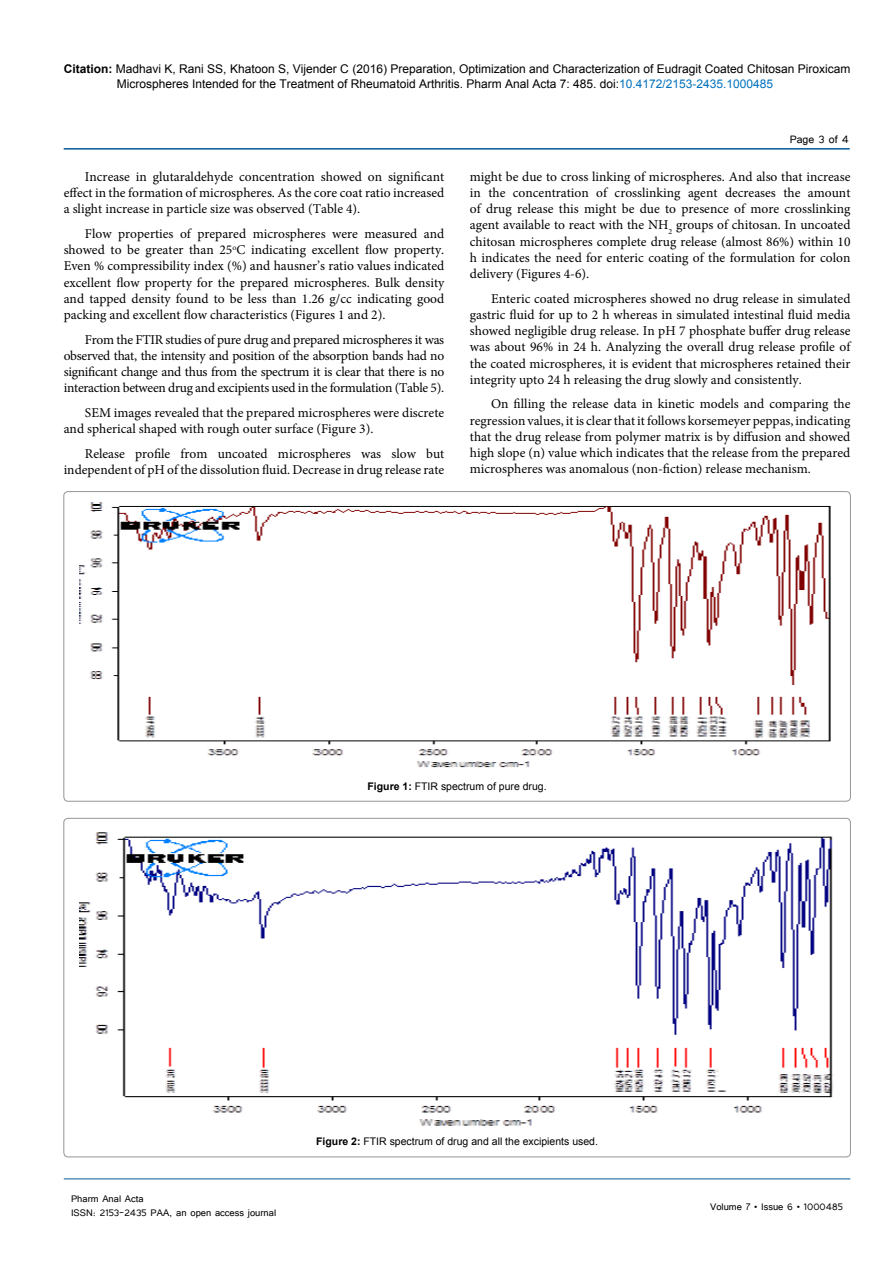
<style>
.page{position:relative;width:893px;height:1263px;background:#fff}
.page>*{position:absolute;margin:0;border:0;box-sizing:border-box;transform-origin:0 0}
.t1{font:13.5px/16.2px "Minion Pro";color:#000;text-align:justify}
.t2{font:13.5px "Tunga";color:#000}
.t3{font:12px/15px "Arial";color:#000}
.t4{font:12px/14.4px "Tunga";color:#000}
.t5{font:10.5px "Arial";color:#000}
.s1{font-weight:700}
.s2{color:#0072bc}
</style>
<div class="page">
<hr style="left:64px;top:148px;width:786px;height:2px;background:#005a96">
<hr style="left:64px;top:1179px;width:786px;height:1px;background:#005a96">
<img style="left:80px;top:502px;width:751px;height:266px">
<img style="left:80px;top:832px;width:753px;height:294px">
<p class="t3" style="left:117px;top:61px;width:735px;text-indent:-53px"><span class="s1">Citation:</span> Madhavi K, Rani SS, Khatoon S, Vijender C (2016) Preparation, Optimization and Characterization of Eudragit Coated Chitosan Piroxicam<br>Microspheres Intended for the Treatment of Rheumatoid Arthritis. Pharm Anal Acta 7: 485. doi:<span class="s2">10.4172/2153-2435.1000485</span></p>
<p class="t1" style="left:64px;top:168px;width:382px;text-indent:21px">Increase in glutaraldehyde concentration showed on significant effect in the formation of microspheres. As the core coat ratio increased a slight increase in particle size was observed (Table 4).</p>
<p class="t1" style="left:64px;top:226px;width:382px;text-indent:21px">Flow properties of prepared microspheres were measured and showed to be greater than 25<sup>o</sup>C indicating excellent flow property.<br>Even % compressibility index (%) and hausner’s ratio values indicated excellent flow property for the prepared microspheres. Bulk density and tapped density found to be less than 1.26 g/cc indicating good packing and excellent flow characteristics (Figures 1 and 2).</p>
<p class="t1" style="left:64px;top:331px;width:382px;text-indent:21px">From the FTIR studies of pure drug and prepared microspheres it was observed that, the intensity and position of the absorption bands had no significant change and thus from the spectrum it is clear that there is no interaction between drug and excipients used in the formulation (Table 5).</p>
<p class="t1" style="left:64px;top:405px;width:382px;text-indent:21px">SEM images revealed that the prepared microspheres were discrete and spherical shaped with rough outer surface (Figure 3).</p>
<p class="t1" style="left:64px;top:445px;width:382px;text-align:right">Release profile from uncoated microspheres was slow but independent of pH of the dissolution fluid. Decrease in drug release rate</p>
<p class="t2" style="left:790px;top:131px;width:61px">Page 3 of 4</p>
<p class="t1" style="left:470px;top:168px;width:382px">might be due to cross linking of microspheres. And also that increase in the concentration of crosslinking agent decreases the amount of drug release this might be due to presence of more crosslinking agent available to react with the NH<sub>2</sub> groups of chitosan. In uncoated chitosan microspheres complete drug release (almost 86%) within 10 h indicates the need for enteric coating of the formulation for colon delivery (Figures 4-6).</p>
<p class="t1" style="left:470px;top:290px;width:382px;text-indent:21px">Enteric coated microspheres showed no drug release in simulated gastric fluid for up to 2 h whereas in simulated intestinal fluid media showed negligible drug release. In pH 7 phosphate buffer drug release was about 96% in 24 h. Analyzing the overall drug release profile of the coated microspheres, it is evident that microspheres retained their integrity upto 24 h releasing the drug slowly and consistently.</p>
<p class="t1" style="left:470px;top:396px;width:382px;text-indent:21px">On filling the release data in kinetic models and comparing the regression values, it is clear that it follows korsemeyer peppas, indicating that the drug release from polymer matrix is by diffusion and showed high slope (n) value which indicates that the release from the prepared microspheres was anomalous (non-fiction) release mechanism.</p>
<p class="t5" style="left:368px;top:780px;width:181px"><span class="s1">Figure 1:</span> FTIR spectrum of pure drug.</p>
<p class="t4" style="left:71px;top:1190px;width:207px">Pharm Anal Acta<br>ISSN: 2153-2435 PAA, an open access journal</p>
<p class="t5" style="left:316px;top:1135px;width:283px"><span class="s1">Figure 2:</span> FTIR spectrum of drug and all the excipients used.</p>
<p class="t4" style="left:710px;top:1199px;width:134px">Volume 7 • Issue 6 • 1000485</p>
</div>
